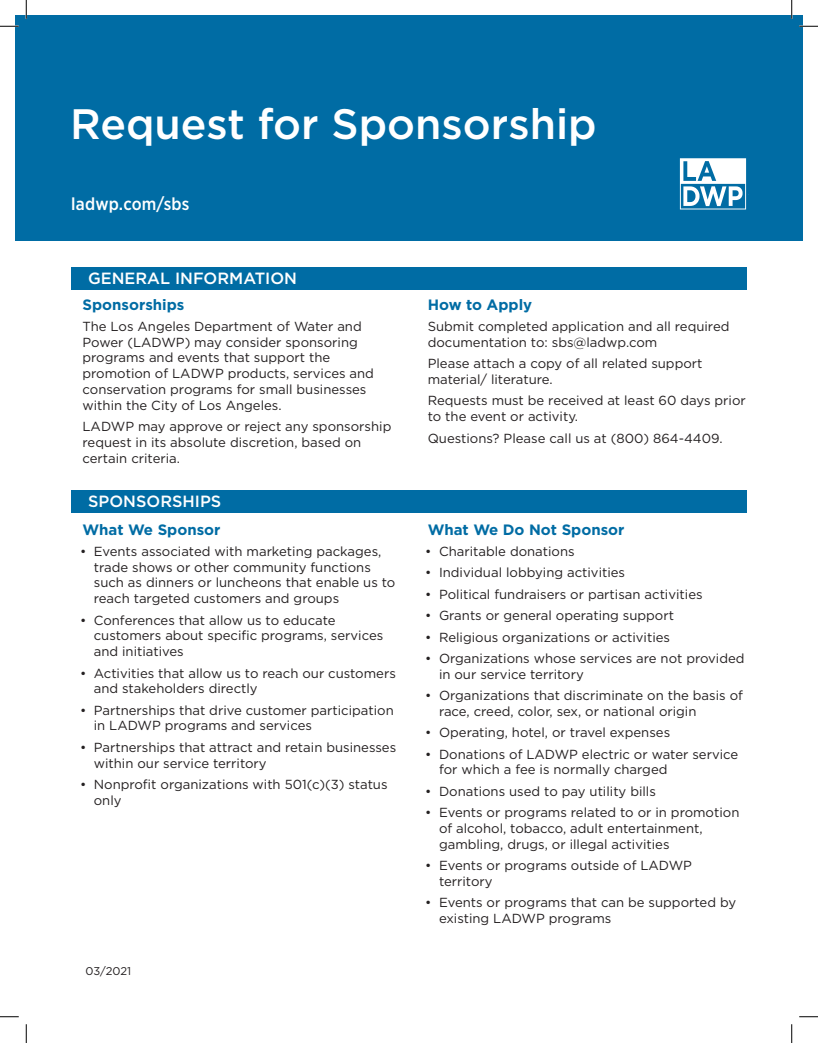
<style>
.page{position:relative;width:818px;height:1043px;background:#fff}
.page>*{position:absolute;margin:0;border:0;box-sizing:border-box;transform-origin:0 0}
.t1{font:500 42.5px "Gotham";color:#fff}
.t2{font:500 17.5px "Gotham Narrow";letter-spacing:.01em;color:#fff}
.t3{font:500 16.25px "Gotham";color:#fff}
.t4{font:700 15px "Gotham";color:#006ca4}
.t5{font:13.12px/15.8px "Gotham";color:#231f20}
.t6{font:11.25px "Gotham";letter-spacing:-.005em;color:#231f20}
</style>
<div class="page">
<div style="left:15px;top:15px;width:787px;height:225px;background:#006ca4"></div>
<svg style="left:680px;top:158px;width:66px;height:51px"></svg>
<div style="left:71px;top:490px;width:675px;height:23px;background:#006ca4"></div>
<div style="left:71px;top:268px;width:675px;height:22px;background:#006ca4"></div>
<svg style="left:0;top:25px;width:19px;height:2px"></svg>
<svg style="left:799px;top:25px;width:19px;height:2px"></svg>
<svg style="left:0;top:1016px;width:19px;height:1px"></svg>
<svg style="left:799px;top:1016px;width:19px;height:1px"></svg>
<svg style="left:25px;top:0;width:2px;height:19px"></svg>
<svg style="left:25px;top:1024px;width:2px;height:18px"></svg>
<svg style="left:790px;top:0;width:2px;height:19px"></svg>
<svg style="left:791px;top:1024px;width:1px;height:18px"></svg>
<h1 class="t1" style="left:70px;top:96px;width:528px">Request for Sponsorship</h1>
<h2 class="t2" style="left:71px;top:192px;width:120px">ladwp.com/sbs</h2>
<p class="t3" style="left:88px;top:268px;width:210px">GENERAL INFORMATION</p>
<p class="t4" style="left:82px;top:294px;width:103px">Sponsorships</p>
<p class="t5" style="left:82px;top:318px;width:293px">The Los Angeles Department of Water and Power (LADWP) may consider sponsoring programs and events that support the promotion of LADWP products, services and conservation programs for small businesses within the City of Los Angeles.</p>
<p class="t5" style="left:82px;top:418px;width:310px">LADWP may approve or reject any sponsorship request in its absolute discretion, based on certain criteria.</p>
<p class="t3" style="left:88px;top:491px;width:135px">SPONSORSHIPS</p>
<p class="t4" style="left:82px;top:519px;width:139px">What We Sponsor</p>
<p class="t5" style="left:94px;top:543px;width:303px;text-indent:-14px">• Events associated with marketing packages, trade shows or other community functions such as dinners or luncheons that enable us to reach targeted customers and groups</p>
<p class="t5" style="left:94px;top:612px;width:291px;text-indent:-14px">• Conferences that allow us to educate customers about specific programs, services and initiatives</p>
<p class="t5" style="left:94px;top:664px;width:303px;text-indent:-14px">• Activities that allow us to reach our customers and stakeholders directly</p>
<p class="t5" style="left:94px;top:702px;width:301px;text-indent:-14px">• Partnerships that drive customer participation in LADWP programs and services</p>
<p class="t5" style="left:94px;top:739px;width:304px;text-indent:-14px">• Partnerships that attract and retain businesses within our service territory</p>
<p class="t5" style="left:94px;top:775px;width:295px;line-height:16.5px;text-indent:-14px">• Nonprofit organizations with 501(c)(3) status only</p>
<p class="t6" style="left:85px;top:964px;width:47px">03/2021</p>
<p class="t4" style="left:428px;top:294px;width:106px">How to Apply</p>
<p class="t5" style="left:428px;top:318px;width:303px">Submit completed application and all required documentation to: sbs@ladwp.com</p>
<p class="t5" style="left:428px;top:355px;width:276px">Please attach a copy of all related support material/ literature.</p>
<p class="t5" style="left:428px;top:392px;width:319px">Requests must be received at least 60 days prior to the event or activity.</p>
<p class="t5" style="left:428px;top:430px;width:296px">Questions? Please call us at (800) 864-4409.</p>
<p class="t4" style="left:428px;top:519px;width:198px">What We Do Not Sponsor</p>
<p class="t5" style="left:425px;top:543px;width:151px">• Charitable donations</p>
<p class="t5" style="left:425px;top:564px;width:201px">• Individual lobbying activities</p>
<p class="t5" style="left:425px;top:586px;width:279px">• Political fundraisers or partisan activities</p>
<p class="t5" style="left:425px;top:607px;width:250px">• Grants or general operating support</p>
<p class="t5" style="left:425px;top:628px;width:246px">• Religious organizations or activities</p>
<p class="t5" style="left:439px;top:650px;width:307px;text-indent:-14px">• Organizations whose services are not provided in our service territory</p>
<p class="t5" style="left:439px;top:687px;width:305px;text-indent:-14px">• Organizations that discriminate on the basis of race, creed, color, sex, or national origin</p>
<p class="t5" style="left:425px;top:724px;width:246px">• Operating, hotel, or travel expenses</p>
<p class="t5" style="left:439px;top:745px;width:301px;text-indent:-14px">• Donations of LADWP electric or water service for which a fee is normally charged</p>
<p class="t5" style="left:425px;top:783px;width:232px">• Donations used to pay utility bills</p>
<p class="t5" style="left:439px;top:804px;width:302px;text-indent:-14px">• Events or programs related to or in promotion of alcohol, tobacco, adult entertainment, gambling, drugs, or illegal activities</p>
<p class="t5" style="left:439px;top:857px;width:254px;text-indent:-14px">• Events or programs outside of LADWP territory</p>
<p class="t5" style="left:439px;top:894px;width:298px;text-indent:-14px">• Events or programs that can be supported by existing LADWP programs</p>
</div>
